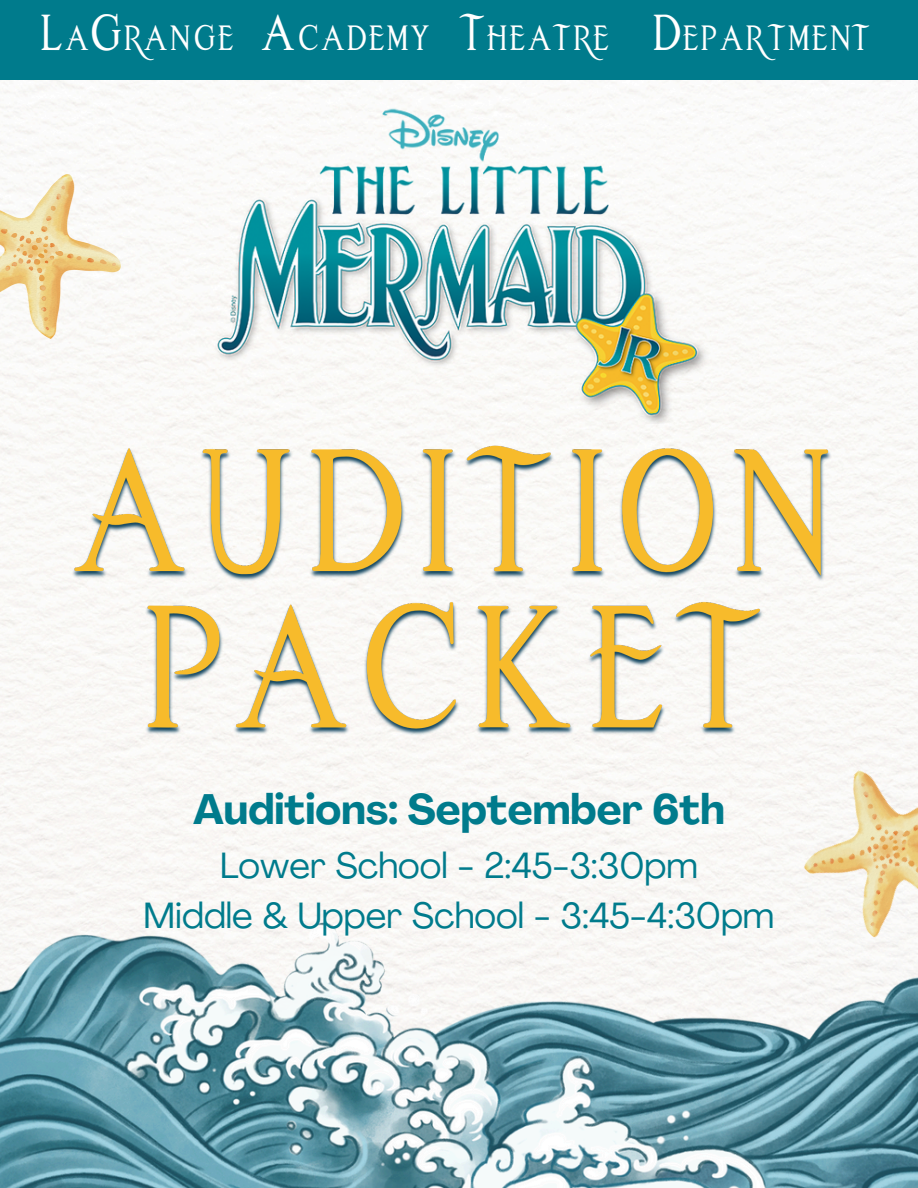
<style>
.page{position:relative;width:918px;height:1188px;background:#fff}
.page>*{position:absolute;margin:0;border:0;box-sizing:border-box;transform-origin:0 0}
.t1{font:49.05px "mermaidtales";color:#fff}
.t2{font:700 42px "Agrandir";color:#007b8c}
.t3{font:36px "Agrandir";color:#007b8c}
</style>
<div class="page">
<img style="left:0;top:79px;width:918px;height:844px">
<img style="left:67px;top:443px;width:781px;height:335px">
<img style="left:0;top:174px;width:120px;height:164px">
<img style="left:209px;top:104px;width:500px;height:320px">
<img style="left:0;top:923px;width:918px;height:265px">
<div style="left:0;top:0;width:918px;height:79px;background:#007b8c"></div>
<img style="left:783px;top:734px;width:135px;height:229px">
<p class="t1" style="left:144px;top:13px;width:94px">ange</p>
<h2 class="t1" style="left:263px;top:13px;width:171px">Academy</h2>
<h2 class="t1" style="left:462px;top:13px;width:147px">Theatr</h2>
<h2 class="t1" style="left:40px;top:13px;width:118px">LaGr</h2>
<p class="t1" style="left:594px;top:13px;width:19px">e</p>
<p class="t1" style="left:653px;top:13px;width:127px">Depar</p>
<p class="t1" style="left:769px;top:13px;width:105px">tment</p>
<p class="t2" style="left:193px;top:793px;width:533px">Auditions: September 6th</p>
<p class="t3" style="left:220px;top:851px;width:479px">Lower School - 2:45-3:30pm</p>
<p class="t3" style="left:144px;top:901px;width:632px">Middle &amp; Upper School - 3:45-4:30pm</p>
</div>
